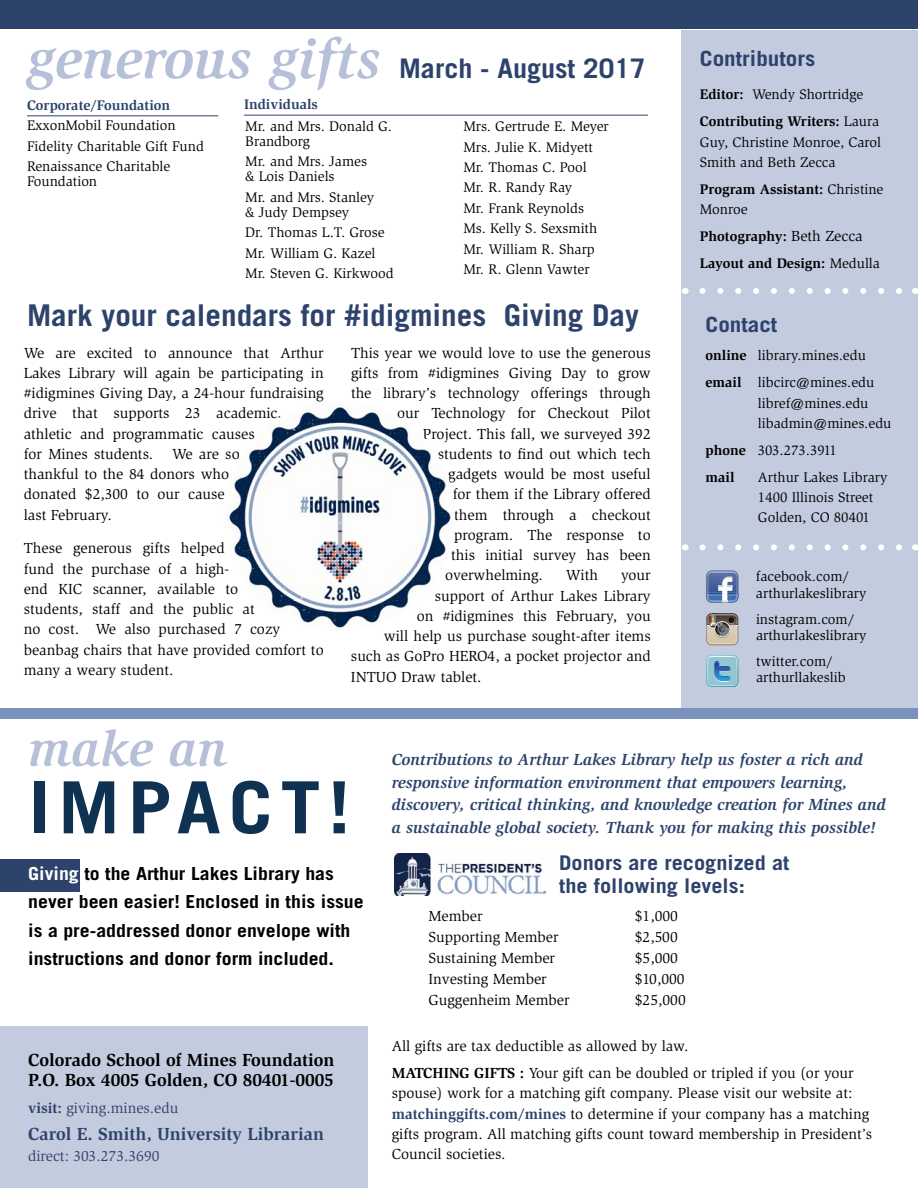
<style>
.page{position:relative;width:918px;height:1188px;background:#fff}
.page>*{position:absolute;margin:0;border:0;box-sizing:border-box;transform-origin:0 0}
.t1{font:700 72px "Trade Gothic";letter-spacing:.1em;color:#103252;scale:1.1 1}
.t2{font:italic 700 51px "Slimbach";color:#b6c0d8}
.t3{font:700 30px "Trade Gothic";color:#2d436c;scale:1.04 1}
.t4{font:700 27px "Trade Gothic";color:#2d436c;scale:1.04 1}
.t5{font:700 21px "Trade Gothic";color:#2d436c;scale:1.1 1}
.t6{font:700 20.25px/22.5px "Trade Gothic";color:#2d436c;scale:1.1 1}
.t7{font:700 18px/28.5px "Trade Gothic";color:#000;scale:1.1 1}
.t8{font:700 18px/20.2px "Slimbach";color:#000}
.t9{font:700 18px "Slimbach";color:#2d436c}
.t10{font:italic 700 16.5px/22.5px "Slimbach";color:#2d436c}
.t11{font:15px/20.2px "Slimbach";color:#000}
.t12{font:15px "Slimbach";color:#2d436c}
.t13{font:14.25px/20.4px "Slimbach";color:#000}
.t14{font:700 14.25px/27px "Slimbach";color:#000}
.t15{font:700 14.25px "Slimbach";color:#2d436c}
.t16{font:14.25px/27px "Slimbach";letter-spacing:-.02em;color:#000}
.s1{font-family:"Slimbach";font-style:italic;font-size:57px;color:#b6c0d8}
.s2{font-weight:400}
.s3{font-weight:400;font-size:15px}
.s4{font-weight:700}
.s5{color:#fff}
.s6{font-weight:700;color:#2d436c}
</style>
<div class="page">
<div style="left:0;top:0;width:918px;height:29px;background:#2d436c"></div>
<div style="left:0;top:859px;width:80px;height:33px;background:#2d436c"></div>
<div style="left:0;top:1027px;width:367px;height:161px;background:#c3cbdf"></div>
<div style="left:682px;top:30px;width:236px;height:678px;background:#c3cbdf"></div>
<div style="left:0;top:708px;width:918px;height:11px;background:#7a91bb"></div>
<img style="left:395px;top:853px;width:151px;height:43px">
<hr style="left:27px;top:115px;width:191px;height:1px;background:#2d436c">
<svg style="left:702px;top:288px;width:200px;height:6px"></svg>
<svg style="left:702px;top:544px;width:200px;height:6px"></svg>
<img style="left:229px;top:407px;width:222px;height:221px">
<hr style="left:244px;top:115px;width:404px;height:1px;background:#2d436c">
<svg style="left:706px;top:571px;width:32px;height:32px"></svg>
<img style="left:707px;top:572px;width:30px;height:5px">
<svg style="left:706px;top:655px;width:32px;height:32px"></svg>
<svg style="left:706px;top:613px;width:32px;height:32px"></svg>
<h3 class="t4" style="left:27px;top:51px;width:596px"><span class="s1">generous gifts</span> March - August 2017</h3>
<p class="t15" style="left:27px;top:97px;width:145px">Corporate/Foundation</p>
<p class="t13" style="left:27px;top:116px;width:178px">ExxonMobil Foundation<br>Fidelity Charitable Gift Fund<br>Renaissance Charitable</p>
<p class="t13" style="left:27px;top:171px;width:72px">Foundation</p>
<p class="t15" style="left:244px;top:96px;width:75px">Individuals</p>
<p class="t13" style="left:245px;top:119px;width:148px;line-height:15px">Mr. and Mrs. Donald G.<br>Brandborg</p>
<p class="t13" style="left:245px;top:154px;width:123px;line-height:15px">Mr. and Mrs. James &amp; Lois Daniels</p>
<p class="t13" style="left:245px;top:190px;width:130px;line-height:15px">Mr. and Mrs. Stanley &amp; Judy Dempsey</p>
<p class="t13" style="left:245px;top:222px;width:150px">Dr. Thomas L.T. Grose<br>Mr. William G. Kazel<br>Mr. Steven G. Kirkwood</p>
<p class="t13" style="left:464px;top:116px;width:147px">Mrs. Gertrude E. Meyer<br>Mrs. Julie K. Midyett<br>Mr. Thomas C. Pool<br>Mr. R. Randy Ray<br>Mr. Frank Reynolds<br>Ms. Kelly S. Sexsmith<br>Mr. William R. Sharp<br>Mr. R. Glenn Vawter</p>
<h3 class="t3" style="left:27px;top:296px;width:590px">Mark your calendars for #idigmines Giving Day</h3>
<p class="t11" style="left:24px;top:343px;width:302px">We are excited to announce that Arthur Lakes Library will again be participating in #idigmines Giving Day, a 24-hour fundraising drive that supports 23 academic, athletic and programmatic causes<br>for Mines students.</p>
<p class="t11" style="left:24px;top:444px;width:217px;text-indent:148px">We are so thankful to the 84 donors who donated $2,300 to our cause last February.</p>
<p class="t11" style="left:24px;top:538px;width:301px">These generous gifts helped<br>fund the purchase of a high-<br>end KIC scanner, available to<br>students, staff and the public at<br>no cost. We also purchased 7 cozy beanbag chairs that have provided comfort to many a weary student.</p>
<p class="t11" style="left:351px;top:343px;width:301px">This year we would love to use the generous</p>
<p class="t11" style="left:351px;top:363px;width:301px">gifts from #idigmines Giving Day to grow</p>
<p class="t11" style="left:351px;top:383px;width:301px">the library’s technology offerings through</p>
<p class="t11" style="left:397px;top:403px;width:255px">our Technology for Checkout Pilot</p>
<p class="t11" style="left:423px;top:424px;width:230px">Project. This fall, we surveyed 392</p>
<p class="t11" style="left:438px;top:444px;width:215px">students to find out which tech</p>
<p class="t11" style="left:448px;top:464px;width:204px">gadgets would be most useful</p>
<p class="t11" style="left:453px;top:484px;width:199px">for them if the Library offered</p>
<p class="t11" style="left:454px;top:505px;width:198px">them through a checkout</p>
<p class="t11" style="left:454px;top:525px;width:198px">program. The response to</p>
<p class="t11" style="left:451px;top:545px;width:201px">this initial survey has been</p>
<p class="t11" style="left:445px;top:565px;width:99px">overwhelming.</p>
<p class="t11" style="left:566px;top:565px;width:34px">With</p>
<p class="t11" style="left:621px;top:565px;width:31px">your</p>
<p class="t11" style="left:435px;top:586px;width:218px">support of Arthur Lakes Library</p>
<p class="t11" style="left:417px;top:606px;width:235px">on #idigmines this February, you</p>
<p class="t11" style="left:384px;top:626px;width:269px">will help us purchase sought-after items</p>
<p class="t11" style="left:351px;top:646px;width:301px">such as GoPro HERO4, a pocket projector and</p>
<p class="t11" style="left:351px;top:667px;width:132px">INTUO Draw tablet.</p>
<h3 class="t5" style="left:700px;top:45px;width:106px">Contributors</h3>
<p class="t14" style="left:700px;top:81px;width:181px">Editor: <span class="s2">Wendy Shortridge<br></span>Contributing Writers: <span class="s2">Laura</span></p>
<p class="t13" style="left:700px;top:132px;width:183px">Guy, Christine Monroe, Carol<br>Smith and Beth Zecca</p>
<p class="t14" style="left:700px;top:179px;width:185px;line-height:20.2px">Program Assistant: <span class="s2">Christine<br>Monroe</span></p>
<p class="t14" style="left:700px;top:223px;width:182px">Photography: <span class="s3">Beth Zecca<br></span>Layout and Design: <span class="s2">Medulla</span></p>
<h3 class="t5" style="left:705px;top:311px;width:67px">Contact</h3>
<p class="t13" style="left:705px;top:342px;width:170px;line-height:27px"><span class="s4">online</span> library.mines.edu <span class="s4">email</span> libcirc@mines.edu</p>
<p class="t13" style="left:758px;top:393px;width:135px">libref@mines.edu libadmin@mines.edu</p>
<p class="t16" style="left:705px;top:437px;width:133px"><span class="s4">phone</span> 303.273.3911 <span class="s4">mail</span></p>
<p class="t13" style="left:758px;top:467px;width:131px">Arthur Lakes Library<br>1400 Illinois Street<br>Golden, CO 80401</p>
<p class="t13" style="left:756px;top:568px;width:112px;line-height:16.5px">facebook.com/ arthurlakeslibrary</p>
<p class="t13" style="left:756px;top:611px;width:112px;line-height:16.5px">instagram.com/ arthurlakeslibrary</p>
<p class="t13" style="left:756px;top:653px;width:91px;line-height:16.5px">twitter.com/ arthurllakeslib</p>
<h2 class="t2" style="left:28px;top:719px;width:201px">make an</h2>
<h1 class="t1" style="left:28px;top:763px;width:294px">IMPACT!</h1>
<p class="t7" style="left:28px;top:859px;width:306px"><span class="s5">Giving</span> to the Arthur Lakes Library has never been easier! Enclosed in this issue is a pre-addressed donor envelope with instructions and donor form included.</p>
<p class="t8" style="left:28px;top:1050px;width:308px">Colorado School of Mines Foundation<br>P.O. Box 4005 Golden, CO 80401-0005</p>
<p class="t12" style="left:28px;top:1100px;width:152px"><span class="s4">visit:</span> giving.mines.edu</p>
<p class="t9" style="left:28px;top:1124px;width:298px">Carol E. Smith, University Librarian</p>
<p class="t12" style="left:28px;top:1147px;width:133px">direct: 303.273.3690</p>
<p class="t10" style="left:392px;top:748px;width:496px">Contributions to Arthur Lakes Library help us foster a rich and responsive information environment that empowers learning, discovery, critical thinking, and knowledge creation for Mines and a sustainable global society. Thank you for making this possible!</p>
<h3 class="t6" style="left:559px;top:852px;width:211px">Donors are recognized at the following levels:</h3>
<p class="t11" style="left:429px;top:906px;width:56px">Member</p>
<p class="t11" style="left:635px;top:906px;width:45px">$1,000</p>
<p class="t11" style="left:429px;top:927px;width:132px">Supporting Member</p>
<p class="t11" style="left:635px;top:927px;width:45px">$2,500</p>
<p class="t11" style="left:429px;top:948px;width:128px">Sustaining Member</p>
<p class="t11" style="left:635px;top:948px;width:45px">$5,000</p>
<p class="t11" style="left:429px;top:969px;width:120px">Investing Member</p>
<p class="t11" style="left:635px;top:969px;width:51px">$10,000</p>
<p class="t11" style="left:429px;top:990px;width:143px">Guggenheim Member</p>
<p class="t11" style="left:635px;top:990px;width:53px">$25,000</p>
<p class="t11" style="left:392px;top:1033px;width:463px;line-height:27px">All gifts are tax deductible as allowed by law.<br><span class="s4">MATCHING GIFTS :</span> Your gift can be doubled or tripled if you (or your</p>
<p class="t11" style="left:392px;top:1083px;width:482px">spouse) work for a matching gift company. Please visit our website at: <span class="s6">matchinggifts.com/mines</span> to determine if your company has a matching gifts program. All matching gifts count toward membership in President’s Council societies.</p>
</div>
